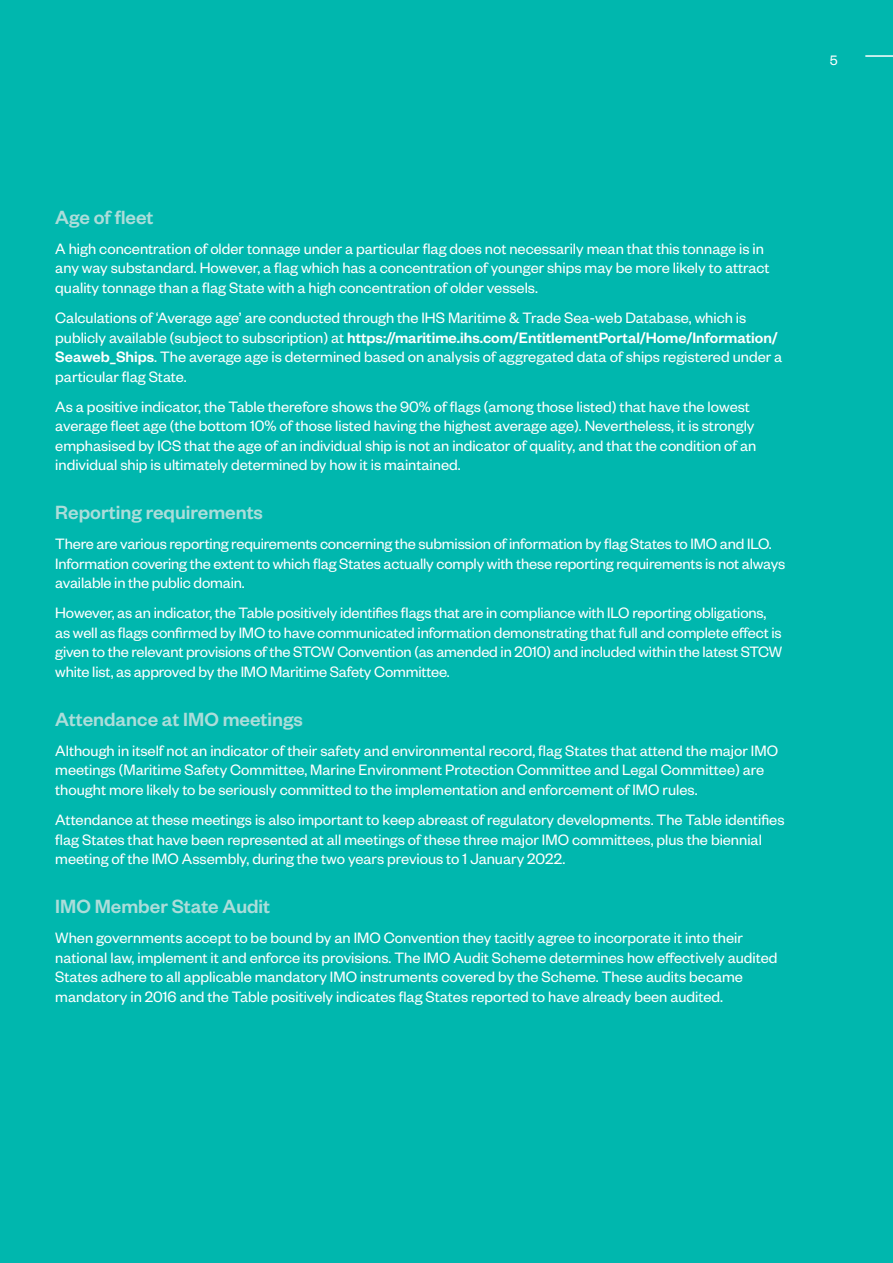
<style>
.page{position:relative;width:893px;height:1263px;background:#00b7ae}
.page>*{position:absolute;margin:0;border:0;box-sizing:border-box;transform-origin:0 0}
.t1{font:500 21px "Founders Grotesk";color:#acddda}
.t2{font:16.5px/19.5px "Founders Grotesk";color:#fff}
.t3{font:15px "Founders Grotesk";color:#fff}
.s1{font-weight:500}
</style>
<div class="page">
<hr style="left:865px;top:55px;width:28px;height:2px;background:#fff">
<p class="t3" style="left:830px;top:51px;width:9px">5</p>
<p class="t1" style="left:55px;top:204px;width:100px">Age of fleet</p>
<p class="t2" style="left:55px;top:238px;width:716px">A high concentration of older tonnage under a particular flag does not necessarily mean that this tonnage is in any way substandard. However, a flag which has a concentration of younger ships may be more likely to attract quality tonnage than a flag State with a high concentration of older vessels.</p>
<p class="t2" style="left:55px;top:307px;width:728px">Calculations of ‘Average age’ are conducted through the IHS Maritime &amp; Trade Sea-web Database, which is publicly available (subject to subscription) at <span class="s1">https://maritime.ihs.com/EntitlementPortal/Home/Information/ Seaweb_Ships</span>. The average age is determined based on analysis of aggregated data of ships registered under a particular flag State.</p>
<p class="t2" style="left:55px;top:396px;width:703px">As a positive indicator, the Table therefore shows the 90% of flags (among those listed) that have the lowest average fleet age (the bottom 10% of those listed having the highest average age). Nevertheless, it is strongly emphasised by ICS that the age of an individual ship is not an indicator of quality, and that the condition of an individual ship is ultimately determined by how it is maintained.</p>
<p class="t1" style="left:55px;top:499px;width:209px">Reporting requirements</p>
<p class="t2" style="left:55px;top:533px;width:732px">There are various reporting requirements concerning the submission of information by flag States to IMO and ILO.<br>Information covering the extent to which flag States actually comply with these reporting requirements is not always available in the public domain.</p>
<p class="t2" style="left:55px;top:602px;width:728px">However, as an indicator, the Table positively identifies flags that are in compliance with ILO reporting obligations, as well as flags confirmed by IMO to have communicated information demonstrating that full and complete effect is given to the relevant provisions of the STCW Convention (as amended in 2010) and included within the latest STCW white list, as approved by the IMO Maritime Safety Committee.</p>
<p class="t1" style="left:55px;top:706px;width:249px">Attendance at IMO meetings</p>
<p class="t2" style="left:55px;top:740px;width:724px">Although in itself not an indicator of their safety and environmental record, flag States that attend the major IMO meetings (Maritime Safety Committee, Marine Environment Protection Committee and Legal Committee) are thought more likely to be seriously committed to the implementation and enforcement of IMO rules.</p>
<p class="t2" style="left:55px;top:809px;width:731px">Attendance at these meetings is also important to keep abreast of regulatory developments. The Table identifies flag States that have been represented at all meetings of these three major IMO committees, plus the biennial meeting of the IMO Assembly, during the two years previous to 1 January 2022.</p>
<p class="t1" style="left:55px;top:893px;width:216px">IMO Member State Audit</p>
<p class="t2" style="left:55px;top:927px;width:724px">When governments accept to be bound by an IMO Convention they tacitly agree to incorporate it into their national law, implement it and enforce its provisions. The IMO Audit Scheme determines how effectively audited States adhere to all applicable mandatory IMO instruments covered by the Scheme. These audits became mandatory in 2016 and the Table positively indicates flag States reported to have already been audited.</p>
</div>
